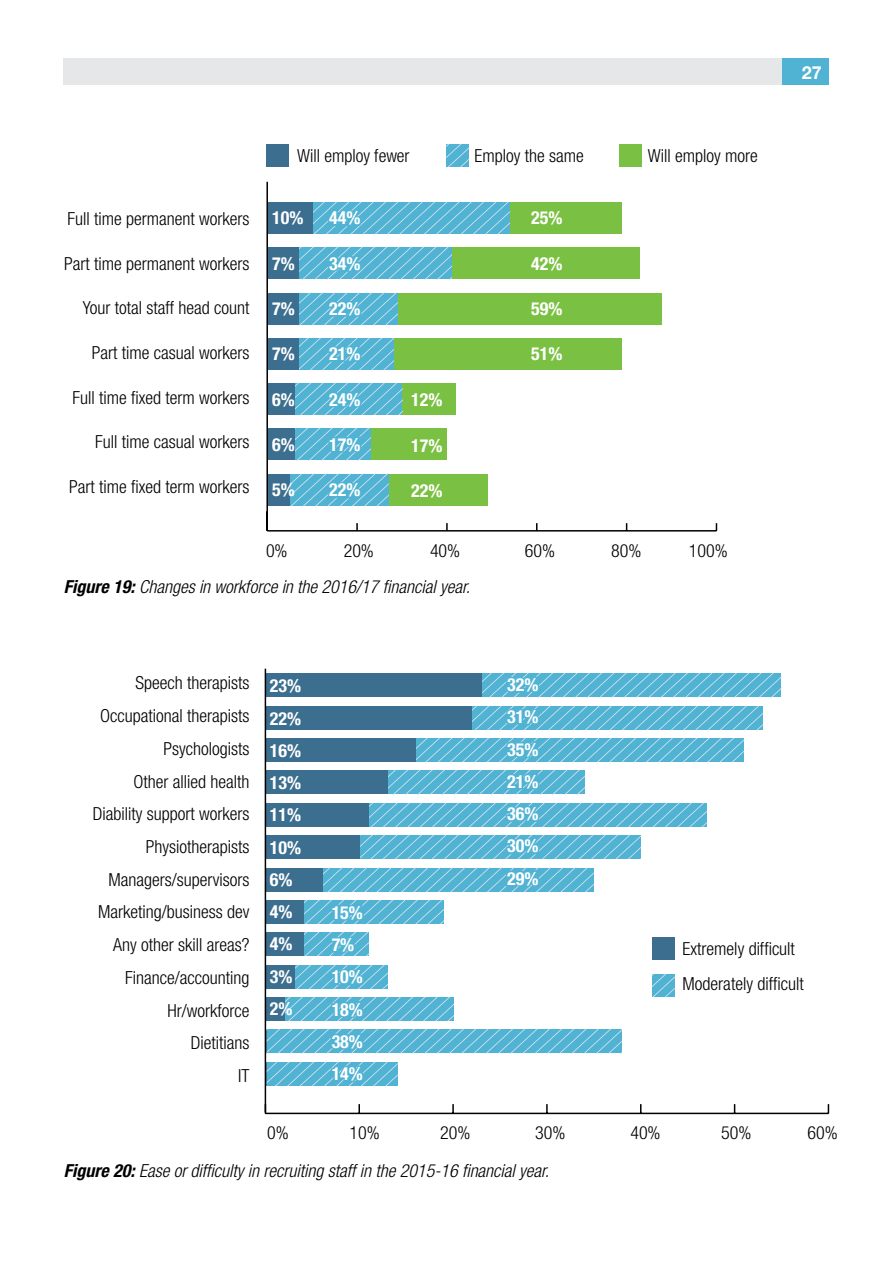
<style>
.page{position:relative;width:893px;height:1263px;background:#fff}
.page>*{position:absolute;margin:0;border:0;box-sizing:border-box;transform-origin:0 0}
.t1{font:300 condensed 18px/32.7px "Helvetica Neue";color:#000;text-align:right}
.t2{font:700 condensed 18px/32.2px "Helvetica Neue";color:#fff}
.t3{font:italic 300 condensed 18px "Helvetica Neue";color:#000}
.t4{font:700 18px "Helvetica Neue";color:#fff}
.s1{font-weight:700}
</style>
<div class="page">
<div style="left:64px;top:58px;width:765px;height:27px;background:#e6e7e8"></div>
<div style="left:782px;top:58px;width:47px;height:27px;background:#51b3d3"></div>
<div style="left:398px;top:293px;width:264px;height:31px;background:#7ac143"></div>
<div style="left:268px;top:293px;width:31px;height:31px;background:#3b6e8f"></div>
<div style="left:393px;top:338px;width:229px;height:32px;background:#7ac143"></div>
<div style="left:268px;top:338px;width:31px;height:32px;background:#3b6e8f"></div>
<div style="left:371px;top:429px;width:76px;height:31px;background:#7ac143"></div>
<div style="left:268px;top:429px;width:27px;height:31px;background:#3b6e8f"></div>
<div style="left:389px;top:474px;width:98px;height:31px;background:#7ac143"></div>
<div style="left:268px;top:474px;width:22px;height:31px;background:#3b6e8f"></div>
<div style="left:402px;top:383px;width:54px;height:32px;background:#7ac143"></div>
<div style="left:268px;top:383px;width:27px;height:32px;background:#3b6e8f"></div>
<div style="left:451px;top:247px;width:189px;height:32px;background:#7ac143"></div>
<div style="left:268px;top:247px;width:31px;height:32px;background:#3b6e8f"></div>
<div style="left:510px;top:202px;width:112px;height:32px;background:#7ac143"></div>
<div style="left:268px;top:202px;width:45px;height:32px;background:#3b6e8f"></div>
<hr style="left:267px;top:530px;width:449px;height:1px;background:#000">
<svg style="left:356px;top:523px;width:2px;height:7px"></svg>
<svg style="left:446px;top:523px;width:2px;height:7px"></svg>
<hr style="left:266px;top:182px;width:2px;height:349px;background:#000">
<div style="left:266px;top:145px;width:23px;height:22px;background:#3b6e8f"></div>
<svg style="left:447px;top:145px;width:22px;height:22px"></svg>
<div style="left:619px;top:145px;width:22px;height:22px;background:#7ac143"></div>
<svg style="left:313px;top:202px;width:197px;height:32px;background:#5db7d5"></svg>
<svg style="left:299px;top:247px;width:152px;height:32px;background:#5db7d5"></svg>
<svg style="left:299px;top:293px;width:99px;height:31px;background:#5cb6d4"></svg>
<svg style="left:299px;top:338px;width:94px;height:32px;background:#5cb6d4"></svg>
<svg style="left:295px;top:383px;width:107px;height:32px;background:#5cb6d5"></svg>
<svg style="left:295px;top:429px;width:76px;height:31px;background:#5bb6d4"></svg>
<svg style="left:290px;top:474px;width:99px;height:31px;background:#5cb6d4"></svg>
<hr style="left:265px;top:1113px;width:563px;height:1px;background:#000">
<svg style="left:358px;top:1104px;width:2px;height:9px"></svg>
<svg style="left:452px;top:1104px;width:2px;height:9px"></svg>
<svg style="left:546px;top:1104px;width:2px;height:9px"></svg>
<div style="left:266px;top:674px;width:215px;height:23px;background:#3b6e8f"></div>
<div style="left:266px;top:706px;width:206px;height:23px;background:#3b6e8f"></div>
<div style="left:266px;top:738px;width:150px;height:24px;background:#3b6e8f"></div>
<div style="left:266px;top:771px;width:122px;height:23px;background:#3b6e8f"></div>
<div style="left:266px;top:803px;width:103px;height:23px;background:#3b6e8f"></div>
<div style="left:266px;top:835px;width:94px;height:24px;background:#3b6e8f"></div>
<div style="left:266px;top:868px;width:56px;height:23px;background:#3b6e8f"></div>
<div style="left:266px;top:900px;width:37px;height:24px;background:#3b6e8f"></div>
<div style="left:266px;top:933px;width:37px;height:23px;background:#3b6e8f"></div>
<div style="left:266px;top:965px;width:28px;height:23px;background:#3b6e8f"></div>
<div style="left:266px;top:997px;width:19px;height:24px;background:#3b6e8f"></div>
<hr style="left:265px;top:669px;width:1px;height:443px;background:#000">
<svg style="left:481px;top:674px;width:300px;height:23px;background:#5db6d4"></svg>
<svg style="left:472px;top:706px;width:290px;height:23px;background:#5db7d5"></svg>
<svg style="left:416px;top:738px;width:327px;height:24px;background:#5db7d5"></svg>
<svg style="left:388px;top:771px;width:196px;height:23px;background:#5cb7d5"></svg>
<svg style="left:369px;top:803px;width:337px;height:23px;background:#5db7d5"></svg>
<svg style="left:360px;top:835px;width:281px;height:24px;background:#5db7d5"></svg>
<svg style="left:322px;top:868px;width:272px;height:23px;background:#5cb6d4"></svg>
<svg style="left:303px;top:900px;width:141px;height:24px;background:#5cb6d4"></svg>
<svg style="left:303px;top:933px;width:66px;height:23px;background:#5ab5d3"></svg>
<svg style="left:294px;top:965px;width:94px;height:23px;background:#5bb5d4"></svg>
<svg style="left:285px;top:997px;width:168px;height:24px;background:#5cb7d5"></svg>
<svg style="left:266px;top:1030px;width:356px;height:55px"></svg>
<div style="left:652px;top:938px;width:22px;height:22px;background:#3b6e8f"></div>
<svg style="left:652px;top:974px;width:22px;height:22px"></svg>
<p class="t1" style="left:297px;top:139px;width:114px">Will employ fewer</p>
<p class="t1" style="left:474px;top:139px;width:111px">Employ the same</p>
<p class="t1" style="left:648px;top:139px;width:111px">Will employ more</p>
<p class="t1" style="left:68px;top:202px;width:183px">Full time permanent workers</p>
<p class="t1" style="left:64px;top:247px;width:187px">Part time permanent workers</p>
<p class="t1" style="left:83px;top:291px;width:168px">Your total staff head count</p>
<p class="t1" style="left:92px;top:336px;width:159px">Part time casual workers</p>
<p class="t1" style="left:73px;top:381px;width:178px">Full time fixed term workers</p>
<p class="t1" style="left:95px;top:426px;width:156px">Full time casual workers</p>
<p class="t1" style="left:69px;top:470px;width:182px">Part time fixed term workers</p>
<p class="t2" style="left:272px;top:202px;width:33px">10%</p>
<p class="t2" style="left:272px;top:247px;width:24px">7%</p>
<p class="t2" style="left:272px;top:292px;width:24px">7%</p>
<p class="t2" style="left:272px;top:338px;width:24px">7%</p>
<p class="t2" style="left:272px;top:383px;width:24px">6%</p>
<p class="t2" style="left:272px;top:428px;width:24px">6%</p>
<p class="t2" style="left:272px;top:474px;width:24px">5%</p>
<p class="t2" style="left:329px;top:202px;width:33px">44%</p>
<p class="t2" style="left:329px;top:247px;width:33px">34%</p>
<p class="t2" style="left:329px;top:292px;width:33px">22%</p>
<p class="t2" style="left:329px;top:338px;width:33px">21%</p>
<p class="t2" style="left:329px;top:383px;width:33px">24%</p>
<p class="t2" style="left:329px;top:428px;width:33px">17%</p>
<p class="t2" style="left:329px;top:473px;width:33px">22%</p>
<p class="t2" style="left:411px;top:383px;width:33px">12%</p>
<p class="t2" style="left:411px;top:429px;width:33px">17%</p>
<p class="t2" style="left:411px;top:474px;width:33px">22%</p>
<p class="t2" style="left:531px;top:202px;width:33px">25%</p>
<p class="t2" style="left:531px;top:247px;width:33px">42%</p>
<p class="t2" style="left:531px;top:292px;width:33px">59%</p>
<p class="t2" style="left:531px;top:338px;width:33px">51%</p>
<p class="t1" style="left:266px;top:534px;width:23px">0%</p>
<p class="t1" style="left:344px;top:534px;width:32px">20%</p>
<p class="t1" style="left:430px;top:534px;width:32px">40%</p>
<p class="t1" style="left:525px;top:534px;width:32px">60%</p>
<p class="t1" style="left:611px;top:534px;width:32px">80%</p>
<p class="t1" style="left:689px;top:534px;width:40px">100%</p>
<p class="t3" style="left:64px;top:576px;width:408px"><span class="s1">Figure 19:</span> Changes in workforce in the 2016/17 financial year.</p>
<p class="t4" style="left:802px;top:61px;width:22px">27</p>
<p class="t1" style="left:93px;top:666px;width:158px">Speech therapists<br>Occupational therapists<br>Psychologists<br>Other allied health<br>Diability support workers<br>Physiotherapists<br>Managers/supervisors<br>Marketing/business dev<br>Any other skill areas?<br>Finance/accounting<br>Hr/workforce<br>Dietitians<br>IT</p>
<p class="t2" style="left:270px;top:669px;width:33px">23%<br>22%<br>16%<br>13%<br>11%<br>10%<br>6%<br>4%<br>4%<br>3%<br>2%</p>
<p class="t2" style="left:507px;top:668px;width:33px;text-align:justify">32% 31% 35% 21% 36% 30% 29%</p>
<p class="t2" style="left:332px;top:896px;width:33px">15%<br>7%<br>10%<br>18%<br>38%<br>14%</p>
<p class="t1" style="left:683px;top:931px;width:123px;line-height:35.2px;text-align:left">Extremely difficult<br>Moderately difficult</p>
<p class="t1" style="left:267px;top:1116px;width:23px">0%</p>
<p class="t1" style="left:349px;top:1116px;width:32px">10%</p>
<p class="t1" style="left:440px;top:1116px;width:32px">20%</p>
<p class="t1" style="left:535px;top:1116px;width:32px">30%</p>
<p class="t1" style="left:630px;top:1116px;width:32px">40%</p>
<p class="t1" style="left:721px;top:1116px;width:32px">50%</p>
<p class="t1" style="left:808px;top:1116px;width:32px">60%</p>
<p class="t3" style="left:64px;top:1161px;width:487px"><span class="s1">Figure 20:</span> Ease or difficulty in recruiting staff in the 2015-16 financial year.</p>
</div>
